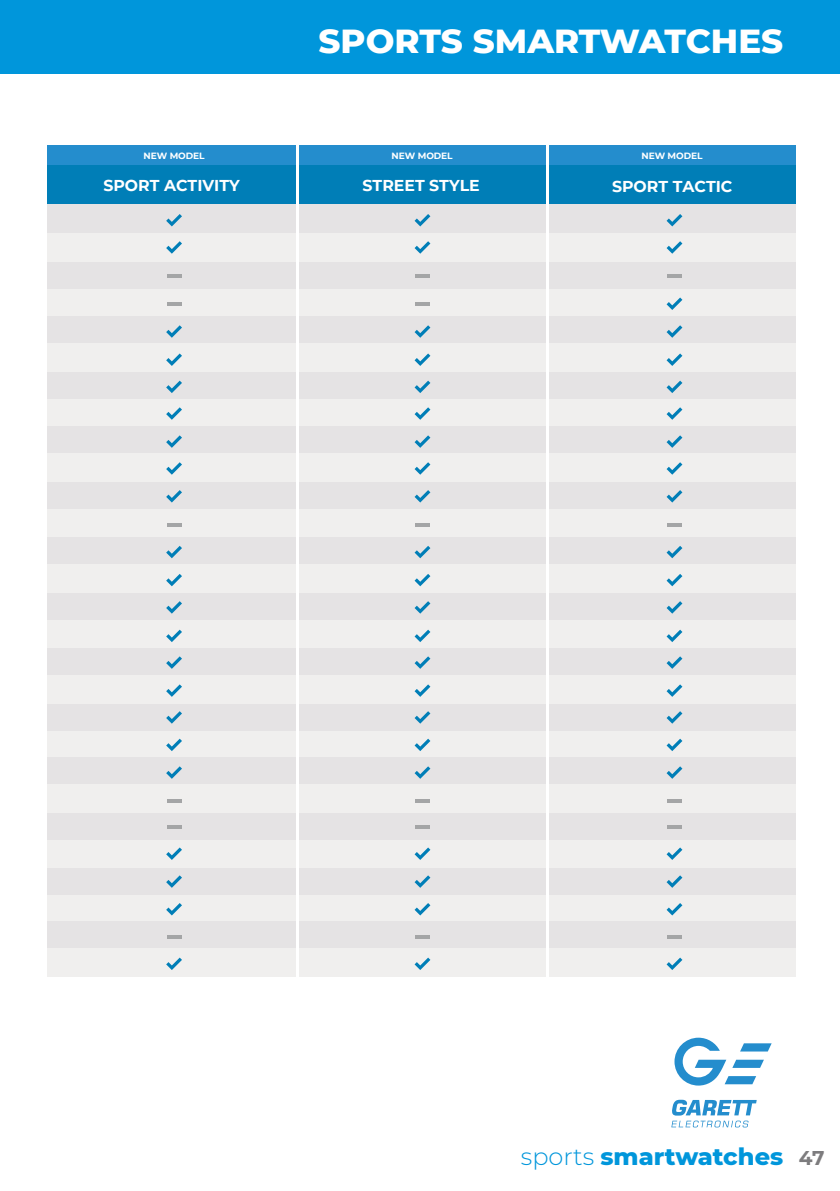
<style>
.page{position:relative;width:840px;height:1191px;background:#fff}
.page>*{position:absolute;margin:0;border:0;box-sizing:border-box;transform-origin:0 0}
.t1{font:800 34px "Montserrat";color:#fff}
.t2{font:800 24px "Montserrat";color:#0096db}
.t3{font:700 15.8px "Montserrat";color:#fff}
.t4{font:700 9px "Montserrat";letter-spacing:-.01em;color:#fff}
.s1{font-weight:300}
.s2{font-weight:700;font-size:20px;color:#7d7c7e}
</style>
<div class="page">
<div style="left:0;top:0;width:839px;height:73px;background:#0096db"></div>
<div style="left:47px;top:165px;width:748px;height:811px;background:#f0efee"></div>
<div style="left:47px;top:165px;width:748px;height:41px;background:#007eb7"></div>
<div style="left:47px;top:204px;width:748px;height:29px;background:#e5e3e4"></div>
<div style="left:47px;top:262px;width:748px;height:27px;background:#e5e3e4"></div>
<div style="left:47px;top:316px;width:748px;height:27px;background:#e5e3e4"></div>
<div style="left:47px;top:372px;width:748px;height:27px;background:#e5e3e4"></div>
<div style="left:47px;top:426px;width:748px;height:27px;background:#e5e3e4"></div>
<div style="left:47px;top:482px;width:748px;height:26px;background:#e5e3e4"></div>
<div style="left:47px;top:537px;width:748px;height:27px;background:#e5e3e4"></div>
<div style="left:47px;top:592px;width:748px;height:27px;background:#e5e3e4"></div>
<div style="left:47px;top:648px;width:748px;height:26px;background:#e5e3e4"></div>
<div style="left:47px;top:703px;width:748px;height:27px;background:#e5e3e4"></div>
<div style="left:47px;top:757px;width:748px;height:27px;background:#e5e3e4"></div>
<div style="left:47px;top:813px;width:748px;height:26px;background:#e5e3e4"></div>
<div style="left:47px;top:868px;width:748px;height:27px;background:#e5e3e4"></div>
<div style="left:47px;top:921px;width:748px;height:27px;background:#e5e3e4"></div>
<div style="left:299px;top:146px;width:246px;height:19px;background:#248dcd"></div>
<div style="left:548px;top:146px;width:247px;height:19px;background:#248dcd"></div>
<svg style="left:666px;top:325px;width:16px;height:13px"></svg>
<svg style="left:666px;top:353px;width:16px;height:13px"></svg>
<svg style="left:666px;top:297px;width:16px;height:13px"></svg>
<svg style="left:666px;top:381px;width:16px;height:12px"></svg>
<svg style="left:666px;top:407px;width:16px;height:13px"></svg>
<svg style="left:666px;top:435px;width:16px;height:13px"></svg>
<svg style="left:666px;top:490px;width:16px;height:12px"></svg>
<svg style="left:666px;top:462px;width:16px;height:13px"></svg>
<svg style="left:666px;top:214px;width:16px;height:12px"></svg>
<svg style="left:666px;top:241px;width:16px;height:13px"></svg>
<hr style="left:666px;top:274px;width:15px;height:3px;background:#a4a5a6">
<svg style="left:666px;top:546px;width:16px;height:12px"></svg>
<svg style="left:666px;top:574px;width:16px;height:12px"></svg>
<svg style="left:666px;top:601px;width:16px;height:12px"></svg>
<svg style="left:666px;top:629px;width:16px;height:13px"></svg>
<svg style="left:666px;top:656px;width:16px;height:13px"></svg>
<svg style="left:666px;top:684px;width:16px;height:13px"></svg>
<svg style="left:666px;top:711px;width:16px;height:12px"></svg>
<svg style="left:666px;top:738px;width:16px;height:13px"></svg>
<svg style="left:666px;top:766px;width:16px;height:13px"></svg>
<svg style="left:666px;top:875px;width:16px;height:12px"></svg>
<svg style="left:666px;top:903px;width:16px;height:12px"></svg>
<hr style="left:666px;top:799px;width:15px;height:3px;background:#a4a5a6">
<hr style="left:666px;top:523px;width:15px;height:3px;background:#a4a5a6">
<hr style="left:666px;top:825px;width:15px;height:3px;background:#a4a5a6">
<svg style="left:666px;top:847px;width:16px;height:13px"></svg>
<svg style="left:666px;top:957px;width:16px;height:13px"></svg>
<hr style="left:666px;top:935px;width:15px;height:3px;background:#a4a5a6">
<svg style="left:166px;top:325px;width:16px;height:13px"></svg>
<svg style="left:166px;top:353px;width:16px;height:13px"></svg>
<svg style="left:166px;top:381px;width:16px;height:12px"></svg>
<svg style="left:166px;top:407px;width:16px;height:13px"></svg>
<svg style="left:166px;top:435px;width:16px;height:13px"></svg>
<svg style="left:166px;top:490px;width:16px;height:12px"></svg>
<svg style="left:166px;top:462px;width:16px;height:13px"></svg>
<svg style="left:166px;top:214px;width:16px;height:12px"></svg>
<svg style="left:166px;top:241px;width:16px;height:13px"></svg>
<hr style="left:167px;top:274px;width:14px;height:3px;background:#a4a5a6">
<hr style="left:167px;top:302px;width:14px;height:3px;background:#a4a5a6">
<svg style="left:166px;top:546px;width:16px;height:12px"></svg>
<svg style="left:166px;top:574px;width:16px;height:12px"></svg>
<svg style="left:166px;top:601px;width:16px;height:12px"></svg>
<svg style="left:166px;top:629px;width:16px;height:13px"></svg>
<svg style="left:166px;top:656px;width:16px;height:13px"></svg>
<svg style="left:166px;top:684px;width:16px;height:13px"></svg>
<svg style="left:166px;top:711px;width:16px;height:12px"></svg>
<svg style="left:166px;top:738px;width:16px;height:13px"></svg>
<svg style="left:166px;top:766px;width:16px;height:13px"></svg>
<svg style="left:166px;top:875px;width:16px;height:12px"></svg>
<svg style="left:166px;top:903px;width:16px;height:12px"></svg>
<hr style="left:167px;top:799px;width:14px;height:3px;background:#a4a5a6">
<hr style="left:167px;top:523px;width:14px;height:3px;background:#a4a5a6">
<hr style="left:167px;top:825px;width:14px;height:3px;background:#a4a5a6">
<svg style="left:166px;top:847px;width:16px;height:13px"></svg>
<svg style="left:166px;top:957px;width:16px;height:13px"></svg>
<hr style="left:167px;top:935px;width:14px;height:3px;background:#a4a5a6">
<svg style="left:414px;top:325px;width:16px;height:13px"></svg>
<svg style="left:414px;top:353px;width:16px;height:13px"></svg>
<svg style="left:414px;top:381px;width:16px;height:12px"></svg>
<svg style="left:414px;top:407px;width:16px;height:13px"></svg>
<svg style="left:414px;top:435px;width:16px;height:13px"></svg>
<svg style="left:414px;top:490px;width:16px;height:12px"></svg>
<svg style="left:414px;top:462px;width:16px;height:13px"></svg>
<svg style="left:414px;top:214px;width:16px;height:12px"></svg>
<svg style="left:414px;top:241px;width:16px;height:13px"></svg>
<hr style="left:415px;top:274px;width:14px;height:3px;background:#a4a5a6">
<hr style="left:415px;top:302px;width:14px;height:3px;background:#a4a5a6">
<svg style="left:414px;top:546px;width:16px;height:12px"></svg>
<svg style="left:414px;top:574px;width:16px;height:12px"></svg>
<svg style="left:414px;top:601px;width:16px;height:12px"></svg>
<svg style="left:414px;top:629px;width:16px;height:13px"></svg>
<svg style="left:414px;top:656px;width:16px;height:13px"></svg>
<svg style="left:414px;top:684px;width:16px;height:13px"></svg>
<svg style="left:414px;top:711px;width:16px;height:12px"></svg>
<svg style="left:414px;top:738px;width:16px;height:13px"></svg>
<svg style="left:414px;top:766px;width:16px;height:13px"></svg>
<svg style="left:414px;top:875px;width:16px;height:12px"></svg>
<svg style="left:414px;top:903px;width:16px;height:12px"></svg>
<hr style="left:415px;top:799px;width:14px;height:3px;background:#a4a5a6">
<hr style="left:415px;top:523px;width:14px;height:3px;background:#a4a5a6">
<hr style="left:415px;top:825px;width:14px;height:3px;background:#a4a5a6">
<svg style="left:414px;top:847px;width:16px;height:13px"></svg>
<svg style="left:414px;top:957px;width:16px;height:13px"></svg>
<hr style="left:415px;top:935px;width:14px;height:3px;background:#a4a5a6">
<svg style="left:671px;top:1037px;width:100px;height:90px"></svg>
<div style="left:47px;top:146px;width:249px;height:19px;background:#248dcd"></div>
<hr style="left:545px;top:139px;width:3px;height:868px;background:#fff">
<hr style="left:296px;top:139px;width:3px;height:868px;background:#fff">
<h1 class="t1" style="left:318px;top:16px;width:466px">SPORTS SMARTWATCHES</h1>
<p class="t4" style="left:143px;top:149px;width:63px">NEW MODEL</p>
<p class="t4" style="left:391px;top:149px;width:63px">NEW MODEL</p>
<p class="t4" style="left:641px;top:149px;width:63px">NEW MODEL</p>
<p class="t3" style="left:103px;top:174px;width:138px">SPORT ACTIVITY</p>
<p class="t3" style="left:362px;top:174px;width:119px">STREET STYLE</p>
<p class="t3" style="left:611px;top:175px;width:122px">SPORT TACTIC</p>
<h2 class="t2" style="left:520px;top:1138px;width:305px"><span class="s1">sports</span> smartwatches <span class="s2">47</span></h2>
</div>
